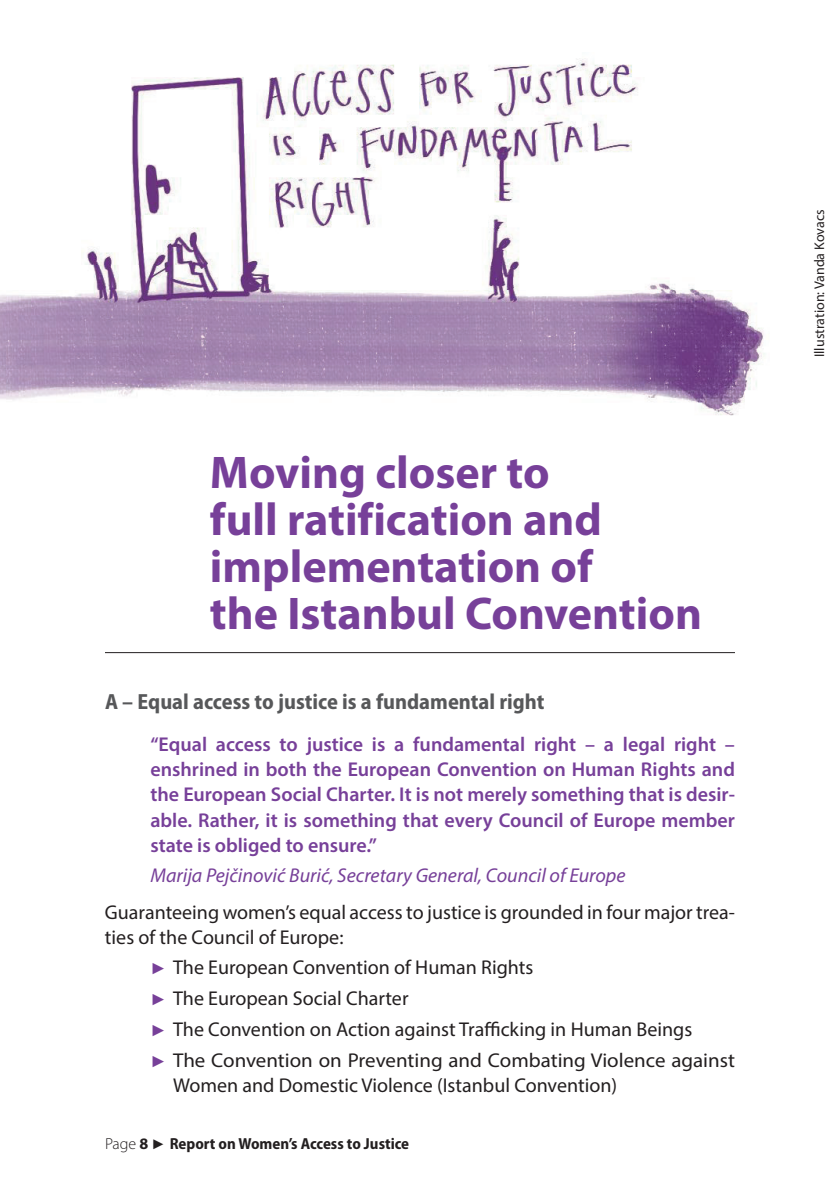
<style>
.page{position:relative;width:840px;height:1191px;background:#fff}
.page>*{position:absolute;margin:0;border:0;box-sizing:border-box;transform-origin:0 0}
.t1{font:700 46px/47px "Myriad Pro";color:#774099}
.t2{font:700 semi-condensed 22px "Myriad Pro";color:#57585a}
.t3{font:20px/30.8px "Myriad Pro";color:#231f20}
.t4{font:600 20px/25px "Myriad Pro";color:#774099;text-align:justify}
.t5{font:italic 20px "Myriad Pro";color:#774099}
.t6{font:700 semi-condensed 16px "Myriad Pro";color:#231f20}
.t7{font:14px "Myriad Pro";color:#231f20}
.s1{font-family:"Arial";font-size:16px;color:#774099}
.s2{font-weight:300;font-stretch:normal}
.s3{font-stretch:normal}
.s4{font-family:"Arial";font-weight:400;font-stretch:normal;font-size:14px}
</style>
<div class="page">
<img style="left:0;top:58px;width:765px;height:358px">
<hr style="left:105px;top:652px;width:629px;height:1px;background:#231f20">
<h1 class="t1" style="left:210px;top:448px;width:493px">Moving closer to<br>full ratification and implementation of<br>the Istanbul Convention</h1>
<p class="t2" style="left:105px;top:687px;width:440px">A – Equal access to justice is a fundamental right</p>
<p class="t4" style="left:150px;top:731px;width:585px">“Equal access to justice is a fundamental right – a legal right – enshrined in both the European Convention on Human Rights and the European Social Charter. It is not merely something that is desir&shy;able. Rather, it is something that every Council of Europe member state is obliged to ensure.”</p>
<p class="t5" style="left:150px;top:863px;width:476px">Marija Pejčinović Burić, Secretary General, Council of Europe</p>
<p class="t3" style="left:105px;top:899px;width:631px;line-height:25px">Guaranteeing women’s equal access to justice is grounded in four major trea&shy;ties of the Council of Europe:</p>
<p class="t3" style="left:150px;top:952px;width:585px"><span class="s1">►</span> The European Convention of Human Rights<br><span class="s1">►</span> The European Social Charter<br><span class="s1">►</span> The Convention on Action against Trafficking in Human Beings<br><span class="s1">►</span> The Convention on Preventing and Combating Violence against</p>
<p class="t3" style="left:173px;top:1069px;width:445px">Women and Domestic Violence (Istanbul Convention)</p>
<p class="t6" style="left:105px;top:1133px;width:305px"><span class="s2">Page</span> <span class="s3">8</span> <span class="s4">►</span> Report on Women’s Access to Justice</p>
<p class="t7" style="left:810px;top:357px;width:149px;rotate:-90deg">Illustration: Vanda Kovacs</p>
</div>
